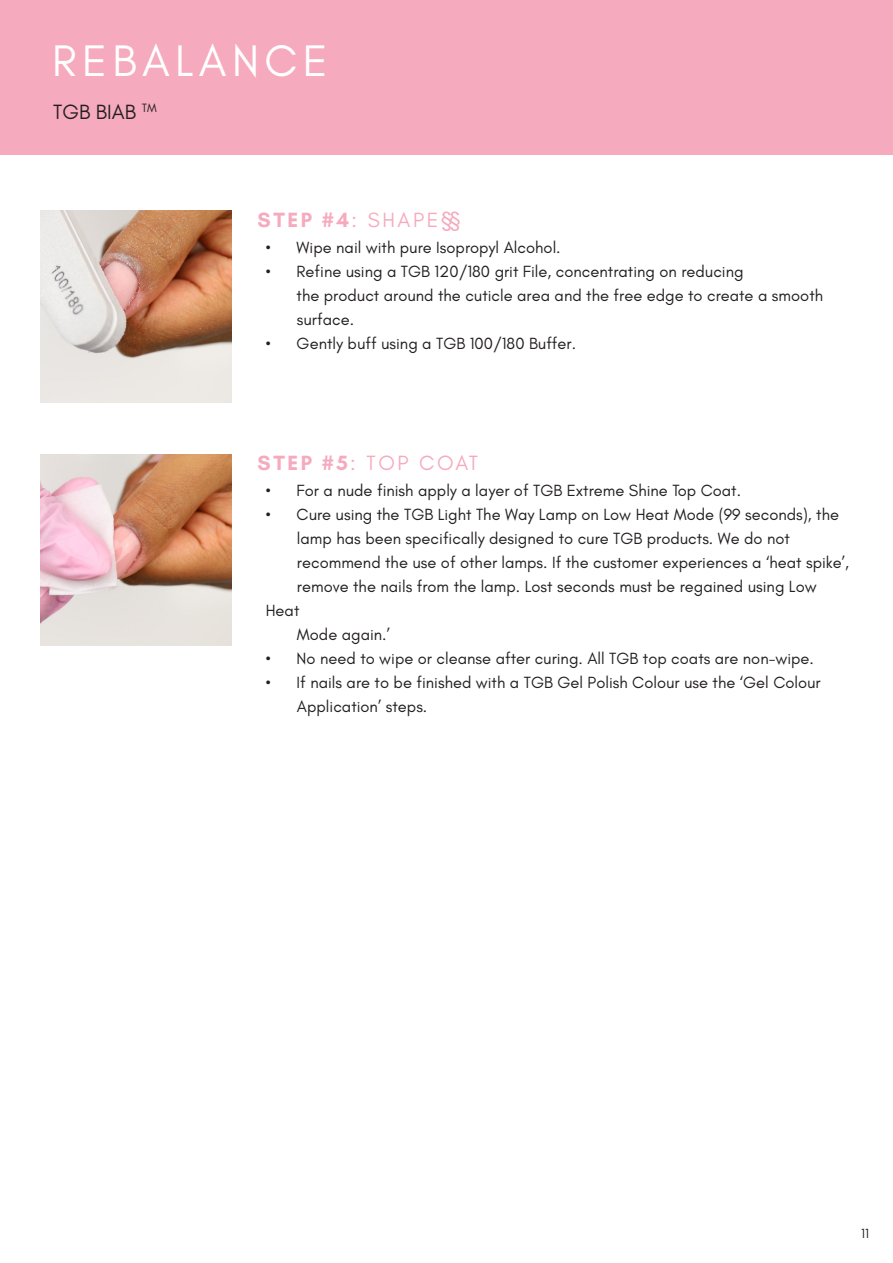
<style>
.page{position:relative;width:893px;height:1263px;background:#fff}
.page>*{position:absolute;margin:0;border:0;box-sizing:border-box;transform-origin:0 0}
.t1{font:45px "Glacial Indifference";letter-spacing:.12em;color:#fff}
.t2{font:21px "Glacial Indifference";letter-spacing:.12em;color:#f6aabe}
.t3{font:21px "Glacial Indifference";color:#231f20}
.t4{font:16.5px/24px "Glacial Indifference";color:#231f20}
.t5{font:13.5px "Glacial Indifference";color:#231f20}
.s1{font-weight:700}
</style>
<div class="page">
<div style="left:0;top:0;width:893px;height:154px;background:#f6aabe"></div>
<img style="left:40px;top:454px;width:192px;height:191px">
<img style="left:40px;top:211px;width:192px;height:191px">
<p class="t1" style="left:52px;top:36px;width:277px">REBALANCE</p>
<p class="t3" style="left:53px;top:100px;width:105px">TGB BIAB <sup>TM</sup></p>
<p class="t2" style="left:258px;top:208px;width:199px"><span class="s1">STEP #4</span>: SHAPE§§</p>
<p class="t4" style="left:266px;top:235px;width:296px">• Wipe nail with pure Isopropyl Alcohol.</p>
<p class="t4" style="left:266px;top:259px;width:479px">• Refine using a TGB 120/180 grit File, concentrating on reducing</p>
<p class="t4" style="left:297px;top:283px;width:528px">the product around the cuticle area and the free edge to create a smooth surface.</p>
<p class="t4" style="left:266px;top:331px;width:312px">• Gently buff using a TGB 100/180 Buffer.</p>
<p class="t2" style="left:258px;top:451px;width:222px"><span class="s1">STEP #5</span>: TOP COAT</p>
<p class="t4" style="left:266px;top:478px;width:477px">• For a nude finish apply a layer of TGB Extreme Shine Top Coat.</p>
<p class="t4" style="left:266px;top:502px;width:575px">• Cure using the TGB Light The Way Lamp on Low Heat Mode (99 seconds), the</p>
<p class="t4" style="left:297px;top:526px;width:495px">lamp has been specifically designed to cure TGB products. We do not</p>
<p class="t4" style="left:297px;top:550px;width:554px">recommend the use of other lamps. If the customer experiences a ‘heat spike’,</p>
<p class="t4" style="left:297px;top:574px;width:521px">remove the nails from the lamp. Lost seconds must be regained using Low</p>
<p class="t4" style="left:266px;top:598px;width:35px">Heat</p>
<p class="t4" style="left:297px;top:622px;width:95px">Mode again.’</p>
<p class="t4" style="left:266px;top:646px;width:550px">• No need to wipe or cleanse after curing. All TGB top coats are non-wipe.</p>
<p class="t4" style="left:297px;top:670px;width:525px;text-indent:-31px">• If nails are to be finished with a TGB Gel Polish Colour use the ‘Gel Colour<br>Application’ steps.</p>
<p class="t5" style="left:861px;top:1226px;width:9px">11</p>
</div>
